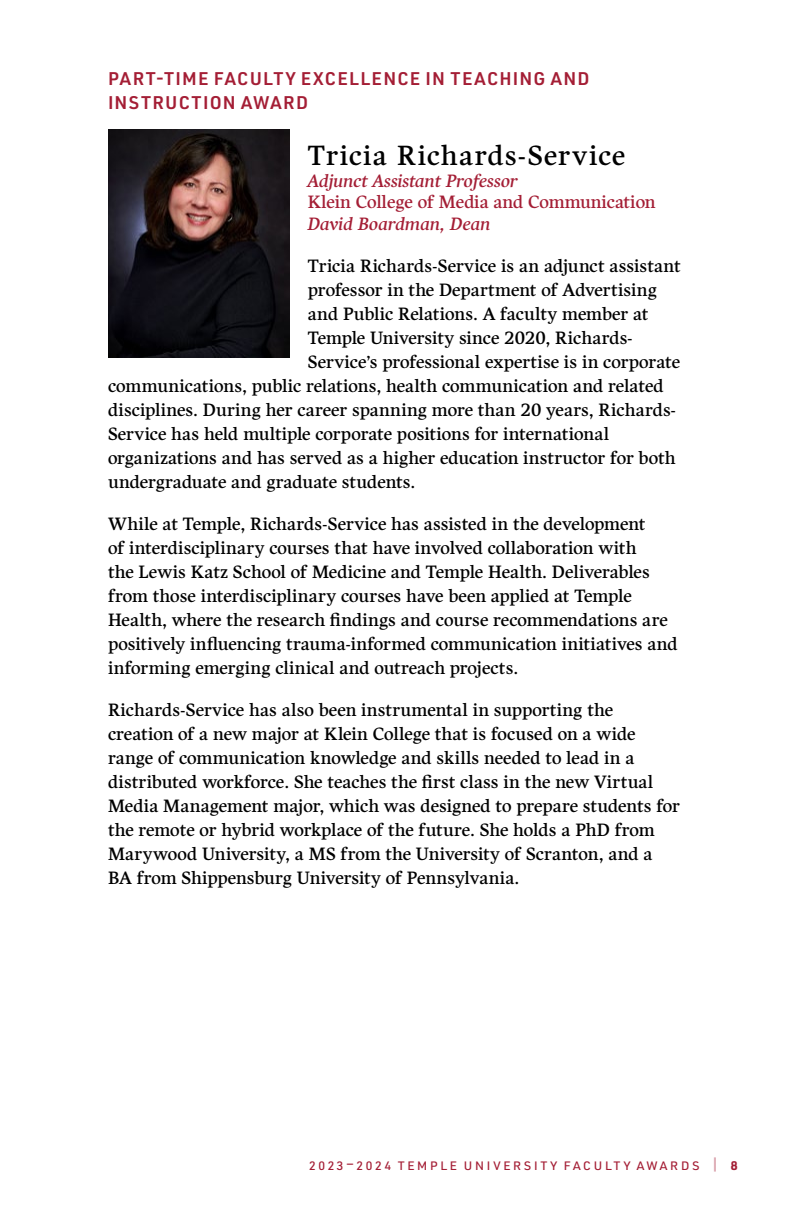
<style>
.page{position:relative;width:792px;height:1224px;background:#fff}
.page>*{position:absolute;margin:0;border:0;box-sizing:border-box;transform-origin:0 0}
.t1{font:28px "Harfang";letter-spacing:.045em;color:#000}
.t2{font:18px/24px "Harfang";color:#000}
.t3{font:600 18px/24px "URWDIN";letter-spacing:.07em;color:#a41e35}
.t4{font:italic 18px "Harfang";color:#a41e35}
.t5{font:18px "Harfang";letter-spacing:-.005em;color:#a41e35}
.t6{font:16px "URWDIN";letter-spacing:.145em;color:#a41e35}
.s1{font-weight:600;color:#d9a0aa}
.s2{font-weight:600}
</style>
<div class="page">
<img style="left:108px;top:130px;width:182px;height:227px">
<p class="t3" style="left:108px;top:66px;width:483px">PART-TIME FACULTY EXCELLENCE IN TEACHING AND<br>INSTRUCTION AWARD</p>
<h1 class="t1" style="left:308px;top:139px;width:319px">Tricia Richards-Service</h1>
<p class="t4" style="left:308px;top:170px;width:212px">Adjunct Assistant Professor</p>
<p class="t5" style="left:308px;top:191px;width:349px">Klein College of Media and Communication</p>
<p class="t4" style="left:308px;top:213px;width:184px">David Boardman, Dean</p>
<p class="t2" style="left:308px;top:254px;width:374px">Tricia Richards-Service is an adjunct assistant</p>
<p class="t2" style="left:308px;top:278px;width:350px">professor in the Department of Advertising</p>
<p class="t2" style="left:308px;top:302px;width:342px">and Public Relations. A faculty member at</p>
<p class="t2" style="left:308px;top:326px;width:326px">Temple University since 2020, Richards-</p>
<p class="t2" style="left:308px;top:350px;width:374px">Service’s professional expertise is in corporate</p>
<p class="t2" style="left:108px;top:374px;width:557px">communications, public relations, health communication and related</p>
<p class="t2" style="left:108px;top:398px;width:569px">disciplines. During her career spanning more than 20 years, Richards-</p>
<p class="t2" style="left:108px;top:422px;width:503px">Service has held multiple corporate positions for international</p>
<p class="t2" style="left:108px;top:446px;width:569px">organizations and has served as a higher education instructor for both</p>
<p class="t2" style="left:108px;top:470px;width:309px">undergraduate and graduate students.</p>
<p class="t2" style="left:108px;top:512px;width:571px">While at Temple, Richards-Service has assisted in the development<br>of interdisciplinary courses that have involved collaboration with<br>the Lewis Katz School of Medicine and Temple Health. Deliverables from those interdisciplinary courses have been applied at Temple Health, where the research findings and course recommendations are positively influencing trauma-informed communication initiatives and informing emerging clinical and outreach projects.</p>
<p class="t2" style="left:108px;top:698px;width:574px">Richards-Service has also been instrumental in supporting the creation of a new major at Klein College that is focused on a wide range of communication knowledge and skills needed to lead in a distributed workforce. She teaches the first class in the new Virtual Media Management major, which was designed to prepare students for the remote or hybrid workplace of the future. She holds a PhD from Marywood University, a MS from the University of Scranton, and a BA from Shippensburg University of Pennsylvania.</p>
<p class="t6" style="left:309px;top:1153px;width:430px">2023–2024 TEMPLE UNIVERSITY FACULTY AWARDS <span class="s1">|</span> <span class="s2">8</span></p>
</div>
